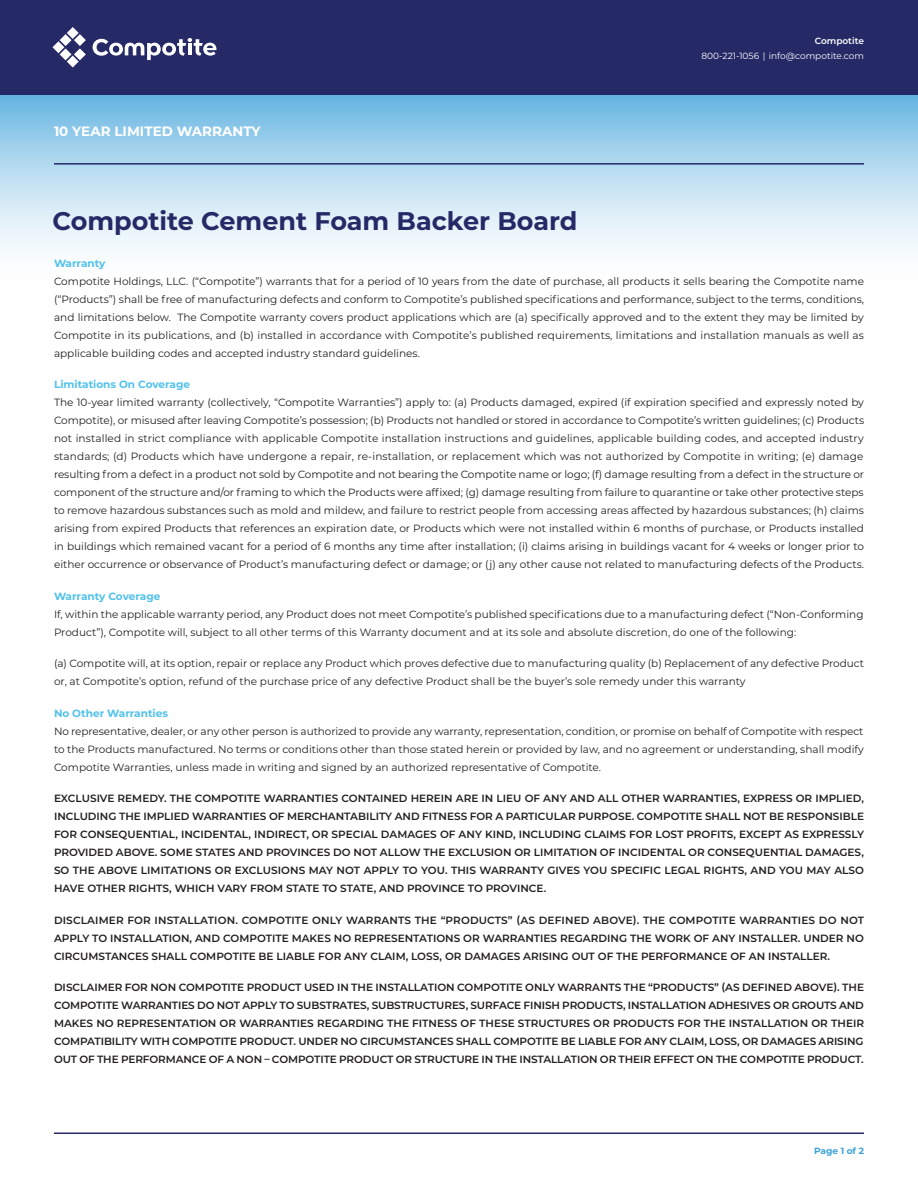
<style>
.page{position:relative;width:918px;height:1188px;background:#fff}
.page>*{position:absolute;margin:0;border:0;box-sizing:border-box;transform-origin:0 0}
.t1{font:700 25.5px "Montserrat";color:#252a67}
.t2{font:700 13.5px "Montserrat";color:#fff}
.t3{font:10.5px/18px "Montserrat";color:#231f20;text-align:justify}
.t4{font:600 10.5px/18px "Montserrat";letter-spacing:-.01em;color:#231f20;text-align:justify}
.t5{font:700 10.5px "Montserrat";color:#52c1eb}
.t6{font:9px "Montserrat";color:#fff}
.t7{font:600 9px "Montserrat";color:#fff}
.t8{font:700 9px "Montserrat";color:#3ba0d9}
</style>
<div class="page">
<div style="left:0;top:94px;width:918px;height:190px;background:linear-gradient(to bottom,#71bae3,#fff)"></div>
<hr style="left:54px;top:163px;width:810px;height:2px;background:#252a67">
<hr style="left:54px;top:1132px;width:810px;height:2px;background:#252a67">
<div style="left:0;top:0;width:918px;height:94px;background:#252a67"></div>
<svg style="left:93px;top:38px;width:123px;height:22px"></svg>
<svg style="left:52px;top:27px;width:34px;height:41px"></svg>
<p class="t2" style="left:54px;top:122px;width:208px">10 YEAR LIMITED WARRANTY</p>
<h1 class="t1" style="left:52px;top:202px;width:527px">Compotite Cement Foam Backer Board</h1>
<p class="t7" style="left:815px;top:35px;width:51px">Compotite</p>
<p class="t6" style="left:702px;top:50px;width:164px">800-221-1056 | info@compotite.com</p>
<p class="t5" style="left:54px;top:256px;width:53px">Warranty</p>
<p class="t3" style="left:54px;top:272px;width:812px">Compotite Holdings, LLC. (“Compotite”) warrants that for a period of 10 years from the date of purchase, all products it sells bearing the Compotite name (“Products”) shall be free of manufacturing defects and conform to Compotite’s published specifications and performance, subject to the terms, conditions, and limitations below. The Compotite warranty covers product applications which are (a) specifically approved and to the extent they may be limited by Compotite in its publications, and (b) installed in accordance with Compotite’s published requirements, limitations and installation manuals as well as applicable building codes and accepted industry standard guidelines.</p>
<p class="t5" style="left:54px;top:377px;width:138px">Limitations On Coverage</p>
<p class="t3" style="left:54px;top:393px;width:812px">The 10-year limited warranty (collectively, “Compotite Warranties”) apply to: (a) Products damaged, expired (if expiration specified and expressly noted by Compotite), or misused after leaving Compotite’s possession; (b) Products not handled or stored in accordance to Compotite’s written guidelines; (c) Products not installed in strict compliance with applicable Compotite installation instructions and guidelines, applicable building codes, and accepted industry standards; (d) Products which have undergone a repair, re-installation, or replacement which was not authorized by Compotite in writing; (e) damage resulting from a defect in a product not sold by Compotite and not bearing the Compotite name or logo; (f) damage resulting from a defect in the structure or component of the structure and/or framing to which the Products were affixed; (g) damage resulting from failure to quarantine or take other protective steps to remove hazardous substances such as mold and mildew, and failure to restrict people from accessing areas affected by hazardous substances; (h) claims arising from expired Products that references an expiration date, or Products which were not installed within 6 months of purchase, or Products installed in buildings which remained vacant for a period of 6 months any time after installation; (i) claims arising in buildings vacant for 4 weeks or longer prior to either occurrence or observance of Product’s manufacturing defect or damage; or (j) any other cause not related to manufacturing defects of the Products.</p>
<p class="t5" style="left:54px;top:589px;width:108px">Warranty Coverage</p>
<p class="t3" style="left:54px;top:605px;width:811px">If, within the applicable warranty period, any Product does not meet Compotite’s published specifications due to a manufacturing defect (“Non-Conforming<br>Product”), Compotite will, subject to all other terms of this Warranty document and at its sole and absolute discretion, do one of the following:</p>
<p class="t3" style="left:54px;top:654px;width:812px">(a) Compotite will, at its option, repair or replace any Product which proves defective due to manufacturing quality (b) Replacement of any defective Product or, at Compotite’s option, refund of the purchase price of any defective Product shall be the buyer’s sole remedy under this warranty</p>
<p class="t5" style="left:54px;top:706px;width:115px">No Other Warranties</p>
<p class="t3" style="left:54px;top:722px;width:811px">No representative, dealer, or any other person is authorized to provide any warranty, representation, condition, or promise on behalf of Compotite with respect to the Products manufactured. No terms or conditions other than those stated herein or provided by law, and no agreement or understanding, shall modify Compotite Warranties, unless made in writing and signed by an authorized representative of Compotite.</p>
<p class="t4" style="left:54px;top:789px;width:812px">EXCLUSIVE REMEDY. THE COMPOTITE WARRANTIES CONTAINED HEREIN ARE IN LIEU OF ANY AND ALL OTHER WARRANTIES, EXPRESS OR IMPLIED, INCLUDING THE IMPLIED WARRANTIES OF MERCHANTABILITY AND FITNESS FOR A PARTICULAR PURPOSE. COMPOTITE SHALL NOT BE RESPONSIBLE FOR CONSEQUENTIAL, INCIDENTAL, INDIRECT, OR SPECIAL DAMAGES OF ANY KIND, INCLUDING CLAIMS FOR LOST PROFITS, EXCEPT AS EXPRESSLY PROVIDED ABOVE. SOME STATES AND PROVINCES DO NOT ALLOW THE EXCLUSION OR LIMITATION OF INCIDENTAL OR CONSEQUENTIAL DAMAGES, SO THE ABOVE LIMITATIONS OR EXCLUSIONS MAY NOT APPLY TO YOU. THIS WARRANTY GIVES YOU SPECIFIC LEGAL RIGHTS, AND YOU MAY ALSO HAVE OTHER RIGHTS, WHICH VARY FROM STATE TO STATE, AND PROVINCE TO PROVINCE.</p>
<p class="t4" style="left:54px;top:911px;width:812px">DISCLAIMER FOR INSTALLATION. COMPOTITE ONLY WARRANTS THE “PRODUCTS” (AS DEFINED ABOVE). THE COMPOTITE WARRANTIES DO NOT APPLY TO INSTALLATION, AND COMPOTITE MAKES NO REPRESENTATIONS OR WARRANTIES REGARDING THE WORK OF ANY INSTALLER. UNDER NO CIRCUMSTANCES SHALL COMPOTITE BE LIABLE FOR ANY CLAIM, LOSS, OR DAMAGES ARISING OUT OF THE PERFORMANCE OF AN INSTALLER.</p>
<p class="t4" style="left:54px;top:978px;width:812px">DISCLAIMER FOR NON COMPOTITE PRODUCT USED IN THE INSTALLATION COMPOTITE ONLY WARRANTS THE “PRODUCTS” (AS DEFINED ABOVE). THE COMPOTITE WARRANTIES DO NOT APPLY TO SUBSTRATES, SUBSTRUCTURES, SURFACE FINISH PRODUCTS, INSTALLATION ADHESIVES OR GROUTS AND MAKES NO REPRESENTATION OR WARRANTIES REGARDING THE FITNESS OF THESE STRUCTURES OR PRODUCTS FOR THE INSTALLATION OR THEIR COMPATIBILITY WITH COMPOTITE PRODUCT. UNDER NO CIRCUMSTANCES SHALL COMPOTITE BE LIABLE FOR ANY CLAIM, LOSS, OR DAMAGES ARISING OUT OF THE PERFORMANCE OF A NON – COMPOTITE PRODUCT OR STRUCTURE IN THE INSTALLATION OR THEIR EFFECT ON THE COMPOTITE PRODUCT.</p>
<p class="t8" style="left:814px;top:1145px;width:51px">Page 1 of 2</p>
</div>
